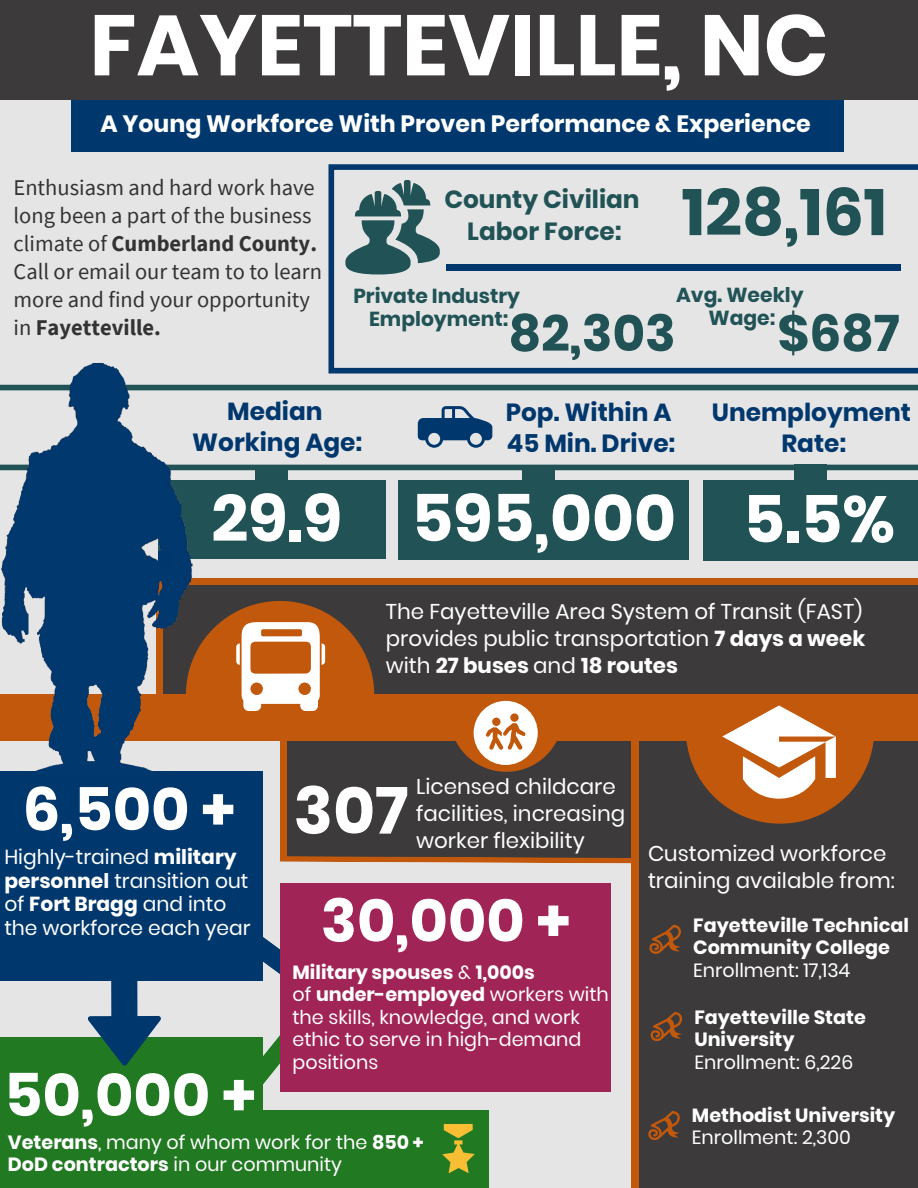
<style>
.page{position:relative;width:918px;height:1188px;background:#e5e5e5}
.page>*{position:absolute;margin:0;border:0;box-sizing:border-box;transform-origin:0 0}
.t1{font:700 85.5px "Poppins";color:#fff}
.t2{font:700 65.25px "Poppins";color:#fff}
.t3{font:700 65.25px "Poppins";color:#215356}
.t4{font:700 59.7px "Poppins";color:#fff}
.t5{font:700 50.7px "Poppins";color:#215356}
.t6{font:700 24.75px/31.5px "Poppins";color:#00376d;text-align:center}
.t7{font:700 24.75px/31.5px "Poppins";color:#215356;text-align:center}
.t8{font:700 23.7px "Poppins";color:#fff}
.t9{font:22.5px/28.2px "Source Sans Pro";color:#333}
.t10{font:21.3px/27px "Poppins";color:#fff}
.t11{font:20.25px/23.7px "Poppins";color:#fff}
.t12{font:700 20.25px/23.7px "Poppins";color:#215356;text-align:center}
.t13{font:19.2px/22.5px "Poppins";color:#fff}
.t14{font:700 19.2px/22.5px "Poppins";color:#fff}
.s1{font-weight:700}
</style>
<div class="page">
<svg style="left:292px;top:385px;width:626px;height:85px"></svg>
<div style="left:522px;top:467px;width:33px;height:66px;background:#215356"></div>
<div style="left:159px;top:579px;width:759px;height:115px;background:#3c3a3b"></div>
<div style="left:156px;top:578px;width:762px;height:7px;background:#c1580b"></div>
<div style="left:205px;top:1110px;width:283px;height:78px;background:#217922"></div>
<div style="left:280px;top:738px;width:358px;height:123px;background:#3c3a3b"></div>
<div style="left:0;top:1037px;width:262px;height:151px;background:#217922"></div>
<div style="left:794px;top:465px;width:33px;height:66px;background:#215356"></div>
<svg style="left:262px;top:903px;width:87px;height:207px"></svg>
<div style="left:280px;top:883px;width:331px;height:208px;background:#a12456"></div>
<div style="left:0;top:772px;width:262px;height:209px;background:#00376d"></div>
<div style="left:159px;top:480px;width:227px;height:79px;background:#215356"></div>
<div style="left:703px;top:480px;width:215px;height:81px;background:#215356"></div>
<div style="left:635px;top:687px;width:283px;height:501px;background:#3c3a3b"></div>
<div style="left:0;top:694px;width:918px;height:46px;background:#c1580b"></div>
<div style="left:71px;top:94px;width:773px;height:58px;background:#00376d"></div>
<div style="left:0;top:0;width:918px;height:100px;background:#3c3a3b"></div>
<div style="left:398px;top:480px;width:290px;height:80px;background:#215356"></div>
<svg style="left:649px;top:925px;width:32px;height:29px"></svg>
<svg style="left:651px;top:1012px;width:31px;height:29px"></svg>
<svg style="left:648px;top:1111px;width:32px;height:29px"></svg>
<svg style="left:418px;top:406px;width:74px;height:42px"></svg>
<svg style="left:292px;top:601px;width:82px;height:110px"></svg>
<img style="left:0;top:363px;width:292px;height:412px">
<svg style="left:450px;top:701px;width:113px;height:71px"></svg>
<svg style="left:328px;top:164px;width:590px;height:210px"></svg>
<div style="left:159px;top:551px;width:14px;height:16px;background:#00376d"></div>
<svg style="left:686px;top:705px;width:188px;height:119px"></svg>
<svg style="left:442px;top:1124px;width:33px;height:49px"></svg>
<svg style="left:88px;top:981px;width:73px;height:85px"></svg>
<div style="left:631px;top:709px;width:8px;height:479px;background:#c1580b"></div>
<svg style="left:280px;top:856px;width:351px;height:7px"></svg>
<div style="left:280px;top:732px;width:7px;height:128px;background:#c1580b"></div>
<h1 class="t1" style="left:90px;top:-4px;width:740px">FAYETTEVILLE, NC</h1>
<p class="t8" style="left:100px;top:110px;width:712px">A Young Workforce With Proven Performance &amp; Experience</p>
<p class="t9" style="left:14px;top:173px;width:310px">Enthusiasm and hard work have long been a part of the business climate of <span class="s1">Cumberland County.<br></span>Call or email our team to to learn more and find your opportunity in <span class="s1">Fayetteville.</span></p>
<p class="t7" style="left:444px;top:184px;width:197px">County Civilian<br>Labor Force:</p>
<h2 class="t3" style="left:682px;top:174px;width:207px">128,161</h2>
<p class="t12" style="left:353px;top:284px;width:168px">Private Industry<br>Employment:</p>
<p class="t12" style="left:676px;top:283px;width:129px">Avg. Weekly<br>Wage:</p>
<h3 class="t5" style="left:509px;top:304px;width:169px">82,303</h3>
<h3 class="t5" style="left:777px;top:304px;width:124px">$687</h3>
<p class="t6" style="left:192px;top:395px;width:172px">Median<br>Working Age:</p>
<p class="t6" style="left:506px;top:396px;width:171px;text-align:left">Pop. Within A<br>45 Min. Drive:</p>
<h2 class="t2" style="left:211px;top:480px;width:132px">29.9</h2>
<h2 class="t2" style="left:411px;top:480px;width:266px">595,000</h2>
<p class="t6" style="left:712px;top:396px;width:201px">Unemployment<br>Rate:</p>
<h2 class="t2" style="left:743px;top:482px;width:153px">5.5%</h2>
<p class="t10" style="left:386px;top:598px;width:481px">The Fayetteville Area System of Transit (FAST) provides public transportation <span class="s1">7 days a week </span>with <span class="s1">27 buses</span> and <span class="s1">18 routes</span></p>
<p class="t10" style="left:416px;top:773px;width:210px">Licensed childcare facilities, increasing worker flexibility</p>
<h2 class="t2" style="left:294px;top:773px;width:116px">307</h2>
<h3 class="t4" style="left:23px;top:775px;width:214px">6,500 +</h3>
<p class="t11" style="left:4px;top:845px;width:248px">Highly-trained <span class="s1">military personnel</span> transition out of <span class="s1">Fort Bragg</span> and into the workforce each year</p>
<p class="t10" style="left:648px;top:840px;width:248px">Customized workforce training available from:</p>
<h3 class="t4" style="left:321px;top:886px;width:251px">30,000 +</h3>
<p class="t14" style="left:693px;top:914px;width:217px">Fayetteville Technical<br>Community College</p>
<p class="t13" style="left:693px;top:959px;width:159px">Enrollment: 17,134</p>
<p class="t14" style="left:694px;top:1006px;width:173px">Fayetteville State<br>University</p>
<p class="t13" style="left:694px;top:1051px;width:160px">Enrollment: 6,226</p>
<p class="t14" style="left:692px;top:1104px;width:205px">Methodist University</p>
<p class="t13" style="left:692px;top:1126px;width:161px">Enrollment: 2,300</p>
<p class="t13" style="left:292px;top:961px;width:318px"><span class="s1">Military spouses</span> &amp; <span class="s1">1,000s<br></span>of <span class="s1">under-employed</span> workers with the skills, knowledge, and work ethic to serve in high-demand positions</p>
<h3 class="t4" style="left:4px;top:1060px;width:253px">50,000 +</h3>
<p class="t13" style="left:8px;top:1131px;width:417px"><span class="s1">Veterans</span>, many of whom work for the <span class="s1">850 +<br>DoD contractors</span> in our community</p>
</div>
